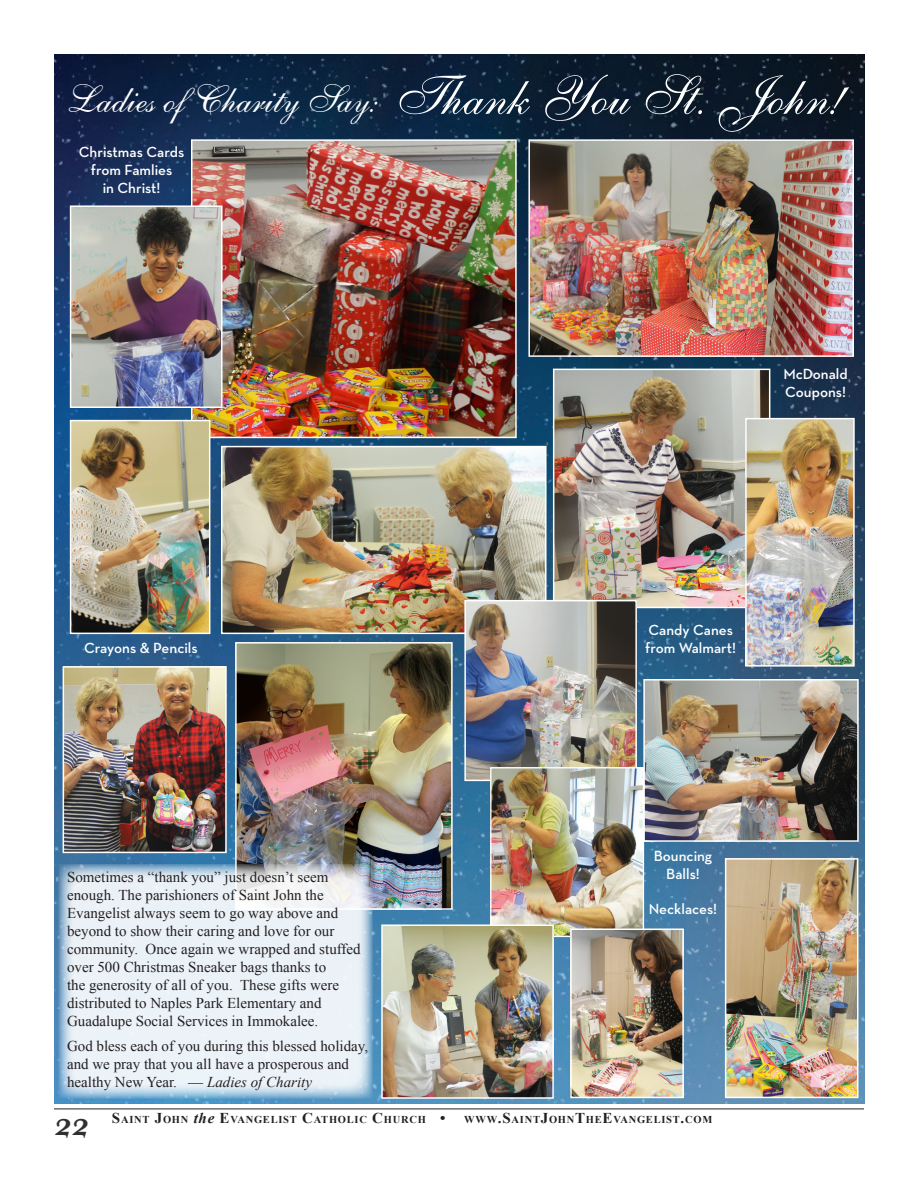
<style>
.page{position:relative;width:918px;height:1188px;background:#fff}
.page>*{position:absolute;margin:0;border:0;box-sizing:border-box;transform-origin:0 0}
.Full_Page_Headline{font:54px "Shelley Allegro BT";color:#fff}
.Full_Page_Headline-2{font:39px "Shelley Allegro BT";color:#fff}
.page_numbers{font:italic 700 36px "Mrs Eaves OT";color:#312f30}
.Main_Text_10pt{font:15px/18px "Times New Roman";color:#231f20}
.Main_Text_10pt-2{font:600 15px/18px "Neutraface Text";color:#fff}
.t1{font:700 10.5px "Times New Roman";letter-spacing:.07em;color:#231f20}
.s1{font-style:italic}
.s2{font-size:15px}
.s3{font-style:italic;font-size:15px}
</style>
<div class="page">
<hr style="left:54px;top:1109px;width:810px;height:1px;background:#231f20">
<img style="left:54px;top:54px;width:810px;height:1050px">
<img style="left:194px;top:142px;width:320px;height:293px">
<div style="left:191px;top:139px;width:326px;height:299px;border:2px solid #fff"></div>
<img style="left:531px;top:142px;width:320px;height:212px">
<div style="left:528px;top:139px;width:326px;height:218px;border:2px solid #fff"></div>
<img style="left:556px;top:372px;width:211px;height:233px">
<div style="left:553px;top:369px;width:217px;height:239px;border:2px solid #fff"></div>
<img style="left:73px;top:208px;width:147px;height:197px">
<div style="left:70px;top:205px;width:153px;height:203px;border:2px solid #fff"></div>
<img style="left:73px;top:423px;width:134px;height:208px">
<div style="left:70px;top:420px;width:140px;height:214px;border:2px solid #fff"></div>
<img style="left:66px;top:669px;width:158px;height:181px">
<div style="left:63px;top:666px;width:164px;height:187px;border:2px solid #fff"></div>
<img style="left:224px;top:449px;width:320px;height:182px">
<div style="left:221px;top:446px;width:326px;height:188px;border:2px solid #fff"></div>
<img style="left:728px;top:861px;width:127px;height:234px">
<div style="left:725px;top:858px;width:133px;height:240px;border:2px solid #fff"></div>
<img style="left:748px;top:421px;width:104px;height:243px">
<div style="left:745px;top:418px;width:110px;height:249px;border:2px solid #fff"></div>
<img style="left:238px;top:645px;width:212px;height:262px">
<div style="left:235px;top:642px;width:218px;height:268px;border:2px solid #fff"></div>
<svg style="left:59px;top:864px;width:314px;height:235px;background:#e0eaf1"></svg>
<img style="left:467px;top:603px;width:167px;height:175px">
<div style="left:464px;top:600px;width:173px;height:181px;border:2px solid #fff"></div>
<img style="left:646px;top:682px;width:210px;height:157px">
<div style="left:643px;top:679px;width:216px;height:163px;border:2px solid #fff"></div>
<img style="left:492px;top:769px;width:150px;height:166px">
<div style="left:490px;top:767px;width:154px;height:170px;border:1px solid #fff"></div>
<img style="left:573px;top:932px;width:108px;height:163px">
<div style="left:570px;top:929px;width:114px;height:169px;border:2px solid #fff"></div>
<img style="left:384px;top:927px;width:167px;height:169px">
<div style="left:381px;top:924px;width:173px;height:175px;border:2px solid #fff"></div>
<p class="Full_Page_Headline-2" style="left:66px;top:75px;width:314px">Ladies of Charity Say:</p>
<p class="Full_Page_Headline" style="left:394px;top:63px;width:451px">Thank You St. John!</p>
<p class="Main_Text_10pt-2" style="left:79px;top:143px;width:107px;text-align:center">Christmas Cards from Famlies<br>in Christ!</p>
<p class="Main_Text_10pt-2" style="left:783px;top:365px;width:66px">McDonald<br>Coupons!</p>
<p class="Main_Text_10pt-2" style="left:84px;top:638px;width:115px">Crayons &amp; Pencils</p>
<p class="Main_Text_10pt" style="left:67px;top:868px;width:295px">Sometimes a “thank you” just doesn’t seem enough. The parishioners of Saint John the Evangelist always seem to go way above and beyond to show their caring and love for our community. Once again we wrapped and stuffed over 500 Christmas Sneaker bags thanks to<br>the generosity of all of you. These gifts were distributed to Naples Park Elementary and Guadalupe Social Services in Immokalee.</p>
<p class="Main_Text_10pt" style="left:67px;top:1037px;width:303px">God bless each of you during this blessed holiday, and we pray that you all have a prosperous and healthy New Year. — <span class="s1">Ladies of Charity</span></p>
<p class="Main_Text_10pt-2" style="left:645px;top:621px;width:93px">Candy Canes from Walmart!</p>
<p class="Main_Text_10pt-2" style="left:654px;top:847px;width:60px;text-align:center">Bouncing<br>Balls!</p>
<p class="Main_Text_10pt-2" style="left:649px;top:900px;width:70px">Necklaces!</p>
<p class="page_numbers" style="left:54px;top:1105px;width:36px">22</p>
<p class="t1" style="left:112px;top:1112px;width:335px"><span class="s2">S</span>AINT <span class="s2">J</span>OHN <span class="s3">the</span> <span class="s2">E</span>VANGELIST <span class="s2">C</span>ATHOLIC <span class="s2">C</span>HURCH <span class="s2">•</span></p>
<p class="t1" style="left:464px;top:1112px;width:250px">WWW<span class="s2">.S</span>AINT<span class="s2">J</span>OHN<span class="s2">T</span>HE<span class="s2">E</span>VANGELIST<span class="s2">.</span>COM</p>
</div>
